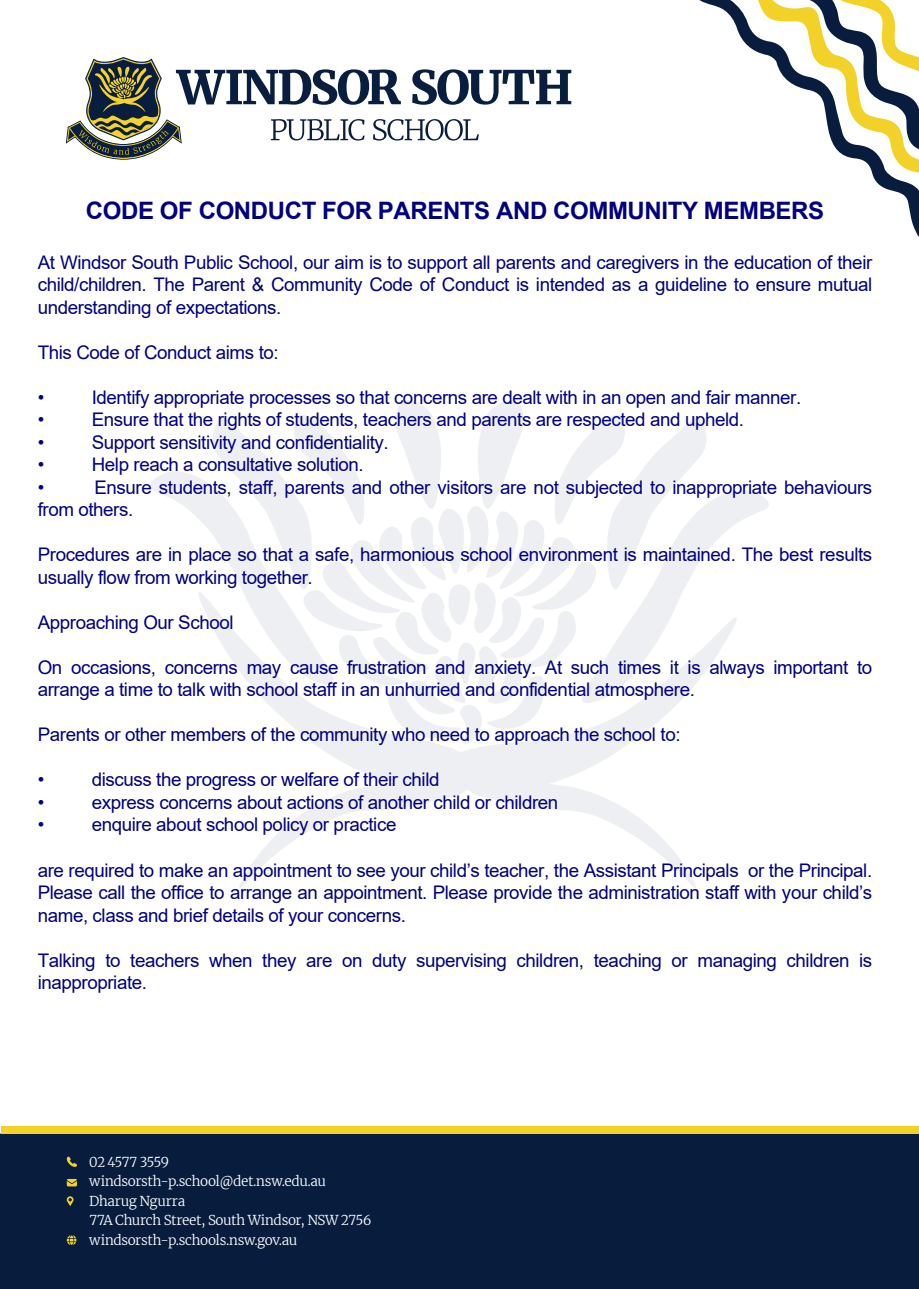
<style>
.page{position:relative;width:919px;height:1289px;background:#fff}
.page>*{position:absolute;margin:0;border:0;box-sizing:border-box;transform-origin:0 0}
.t1{font:700 24px "Arial";letter-spacing:-.015em;color:#000080}
.t2{font:18.75px/22.5px "Arial";letter-spacing:-.02em;color:#000080}
.t3{font:300 13.5px/19.5px "Merriweather";letter-spacing:-.025em;color:#fff}
</style>
<div class="page">
<div style="left:0;top:1133px;width:918px;height:155px;background:#081d3e"></div>
<svg style="left:239px;top:745px;width:457px;height:143px"></svg>
<svg style="left:150px;top:401px;width:619px;height:344px"></svg>
<svg style="left:699px;top:0;width:219px;height:236px"></svg>
<svg style="left:758px;top:0;width:160px;height:173px"></svg>
<div style="left:1px;top:1126px;width:917px;height:7px;background:#f2d229"></div>
<svg style="left:66px;top:57px;width:505px;height:103px"></svg>
<svg style="left:67px;top:1156px;width:10px;height:10px"></svg>
<svg style="left:67px;top:1178px;width:10px;height:8px"></svg>
<svg style="left:67px;top:1196px;width:6px;height:9px"></svg>
<svg style="left:67px;top:1235px;width:9px;height:9px"></svg>
<p class="t1" style="left:86px;top:193px;width:739px">CODE OF CONDUCT FOR PARENTS AND COMMUNITY MEMBERS</p>
<p class="t2" style="left:38px;top:251px;width:836px;text-align:justify">At Windsor South Public School, our aim is to support all parents and caregivers in the education of their child/children. The Parent &amp; Community Code of Conduct is intended as a guideline to ensure mutual understanding of expectations.</p>
<p class="t2" style="left:38px;top:341px;width:242px">This Code of Conduct aims to:</p>
<p class="t2" style="left:38px;top:386px;width:8px">•</p>
<p class="t2" style="left:92px;top:386px;width:711px">Identify appropriate processes so that concerns are dealt with in an open and fair manner.</p>
<p class="t2" style="left:38px;top:408px;width:8px">•</p>
<p class="t2" style="left:92px;top:408px;width:653px">Ensure that the rights of students, teachers and parents are respected and upheld.</p>
<p class="t2" style="left:38px;top:431px;width:8px">•</p>
<p class="t2" style="left:92px;top:431px;width:298px">Support sensitivity and confidentiality.</p>
<p class="t2" style="left:38px;top:453px;width:8px">•</p>
<p class="t2" style="left:92px;top:453px;width:273px">Help reach a consultative solution.</p>
<p class="t2" style="left:38px;top:476px;width:8px">•</p>
<p class="t2" style="left:38px;top:476px;width:836px;text-indent:57px">Ensure students, staff, parents and other visitors are not subjected to inappropriate behaviours from others.</p>
<p class="t2" style="left:38px;top:543px;width:836px">Procedures are in place so that a safe, harmonious school environment is maintained. The best results usually flow from working together.</p>
<p class="t2" style="left:38px;top:611px;width:197px">Approaching Our School</p>
<p class="t2" style="left:38px;top:656px;width:836px">On occasions, concerns may cause frustration and anxiety. At such times it is always important to arrange a time to talk with school staff in an unhurried and confidential atmosphere.</p>
<p class="t2" style="left:38px;top:723px;width:644px">Parents or other members of the community who need to approach the school to:</p>
<p class="t2" style="left:38px;top:768px;width:8px">•</p>
<p class="t2" style="left:92px;top:768px;width:349px">discuss the progress or welfare of their child</p>
<p class="t2" style="left:38px;top:791px;width:8px">•</p>
<p class="t2" style="left:92px;top:791px;width:468px">express concerns about actions of another child or children</p>
<p class="t2" style="left:38px;top:813px;width:8px">•</p>
<p class="t2" style="left:92px;top:813px;width:306px">enquire about school policy or practice</p>
<p class="t2" style="left:38px;top:858px;width:836px;text-align:justify">are required to make an appointment to see your child’s teacher, the Assistant Principals or the Principal.<br>Please call the office to arrange an appointment. Please provide the administration staff with your child’s name, class and brief details of your concerns.</p>
<p class="t2" style="left:38px;top:948px;width:836px">Talking to teachers when they are on duty supervising children, teaching or managing children is inappropriate.</p>
<p class="t3" style="left:89px;top:1151px;width:284px">02 4577 3559 windsorsth-p.school@det.nsw.edu.au<br>Dharug Ngurra<br>77A Church Street, South Windsor, NSW 2756 windsorsth-p.schools.nsw.gov.au</p>
</div>
